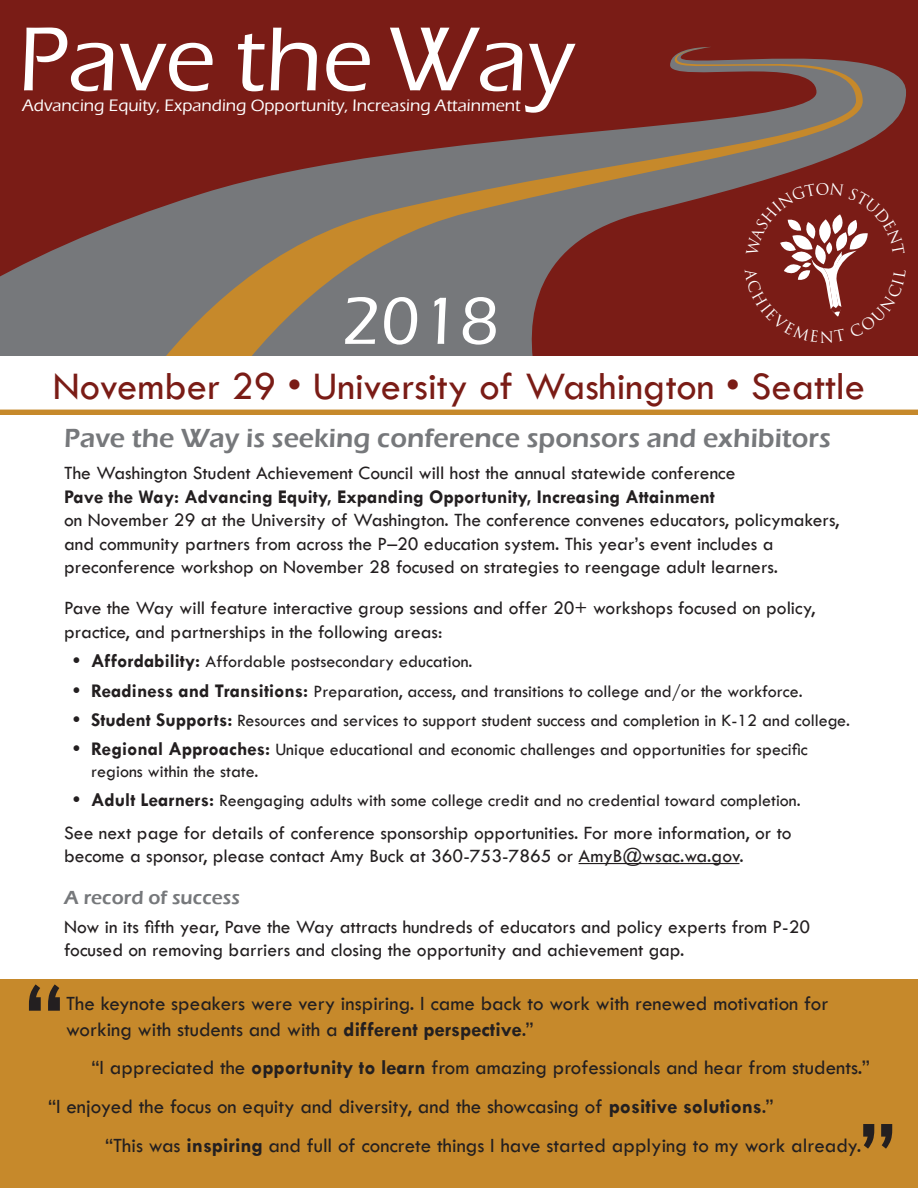
<style>
.page{position:relative;width:918px;height:1188px;background:#fff}
.page>*{position:absolute;margin:0;border:0;box-sizing:border-box;transform-origin:0 0}
.t1{font:700 96px "Century Gothic";color:#231f20}
.t2{font:500 94.2px "Eras ITC";color:#fff}
.t3{font:700 90px "Century Gothic";color:#231f20}
.t4{font:500 69.15px "Eras ITC";color:#fff}
.t5{font:40.5px "Tw Cen";color:#7a1c16}
.t6{font:600 27px "Eras ITC";color:#76787b}
.White_Basic_Paragrap{font:21px/25.2px "Tw Cen";color:#231f20}
.t7{font:19.5px/23.4px "Tw Cen";color:#231f20}
.t8{font:600 19.5px "Eras ITC";color:#76787b}
.t9{font:18px/21.6px "Tw Cen";color:#231f20}
.t10{font:500 17.1px "Eras ITC";color:#fff}
.s1{font-weight:700}
.s2{font-weight:700;font-size:19.5px}
</style>
<div class="page">
<div style="left:0;top:979px;width:918px;height:209px;background:#c6892b"></div>
<div style="left:0;top:0;width:918px;height:357px;background:#7a1c16"></div>
<svg style="left:0;top:63px;width:906px;height:293px"></svg>
<svg style="left:67px;top:47px;width:796px;height:309px"></svg>
<div style="left:0;top:356px;width:918px;height:58px;background:#fff"></div>
<hr style="left:0;top:410px;width:918px;height:4px;background:#c6892b">
<hr style="left:579px;top:863px;width:160px;height:1px;background:#231f20">
<svg style="left:745px;top:182px;width:161px;height:161px"></svg>
<p class="t2" style="left:18px;top:6px;width:558px">Pave theWay</p>
<p class="t10" style="left:22px;top:96px;width:500px">Advancing Equity, Expanding Opportunity, Increasing Attainment</p>
<p class="t4" style="left:341px;top:282px;width:160px">2018</p>
<p class="t5" style="left:53px;top:362px;width:814px">November 29 • University of Washington • Seattle</p>
<p class="t6" style="left:64px;top:423px;width:768px">Pave the Way is seeking conference sponsors and exhibitors</p>
<p class="t7" style="left:64px;top:461px;width:777px">The Washington Student Achievement Council will host the annual statewide conference<br><span class="s1">Pave the Way: Advancing Equity, Expanding Opportunity, Increasing Attainment<br></span>on November 29 at the University of Washington. The conference convenes educators, policymakers, and community partners from across the P–20 education system. This year’s event includes a preconference workshop on November 28 focused on strategies to reengage adult learners.</p>
<p class="t7" style="left:64px;top:596px;width:753px">Pave the Way will feature interactive group sessions and offer 20+ workshops focused on policy, practice, and partnerships in the following areas:</p>
<p class="t9" style="left:73px;top:651px;width:401px"><span class="s2">• Affordability:</span> Affordable postsecondary education.</p>
<p class="t9" style="left:73px;top:680px;width:731px"><span class="s2">• Readiness and Transitions:</span> Preparation, access, and transitions to college and/or the workforce.</p>
<p class="t9" style="left:73px;top:709px;width:778px"><span class="s2">• Student Supports:</span> Resources and services to support student success and completion in K-12 and college.</p>
<p class="t9" style="left:91px;top:739px;width:718px;text-indent:-18px"><span class="s2">• Regional Approaches:</span> Unique educational and economic challenges and opportunities for specific regions within the state.</p>
<p class="t9" style="left:73px;top:790px;width:729px"><span class="s2">• Adult Learners:</span> Reengaging adults with some college credit and no credential toward completion.</p>
<p class="t7" style="left:64px;top:821px;width:729px">See next page for details of conference sponsorship opportunities. For more information, or to become a sponsor, please contact Amy Buck at 360-753-7865 or AmyB@wsac.wa.gov.</p>
<p class="t8" style="left:64px;top:886px;width:177px">A record of success</p>
<p class="t7" style="left:64px;top:915px;width:748px">Now in its fifth year, Pave the Way attracts hundreds of educators and policy experts from P-20 focused on removing barriers and closing the opportunity and achievement gap.</p>
<p class="t1" style="left:21px;top:947px;width:48px">“</p>
<p class="White_Basic_Paragrap" style="left:66px;top:991px;width:764px">The keynote speakers were very inspiring. I came back to work with renewed motivation for working with students and with a <span class="s1">different perspective</span>.”</p>
<p class="White_Basic_Paragrap" style="left:92px;top:1055px;width:780px">“I appreciated the <span class="s1">opportunity to learn</span> from amazing professionals and hear from students.”</p>
<p class="White_Basic_Paragrap" style="left:48px;top:1094px;width:727px">“I enjoyed the focus on equity and diversity, and the showcasing of <span class="s1">positive solutions</span>.”</p>
<p class="White_Basic_Paragrap" style="left:105px;top:1132px;width:758px">“This was <span class="s1">inspiring</span> and full of concrete things I have started applying to my work already.</p>
<p class="t3" style="left:899px;top:1183px;width:45px;rotate:-180deg">“</p>
</div>
